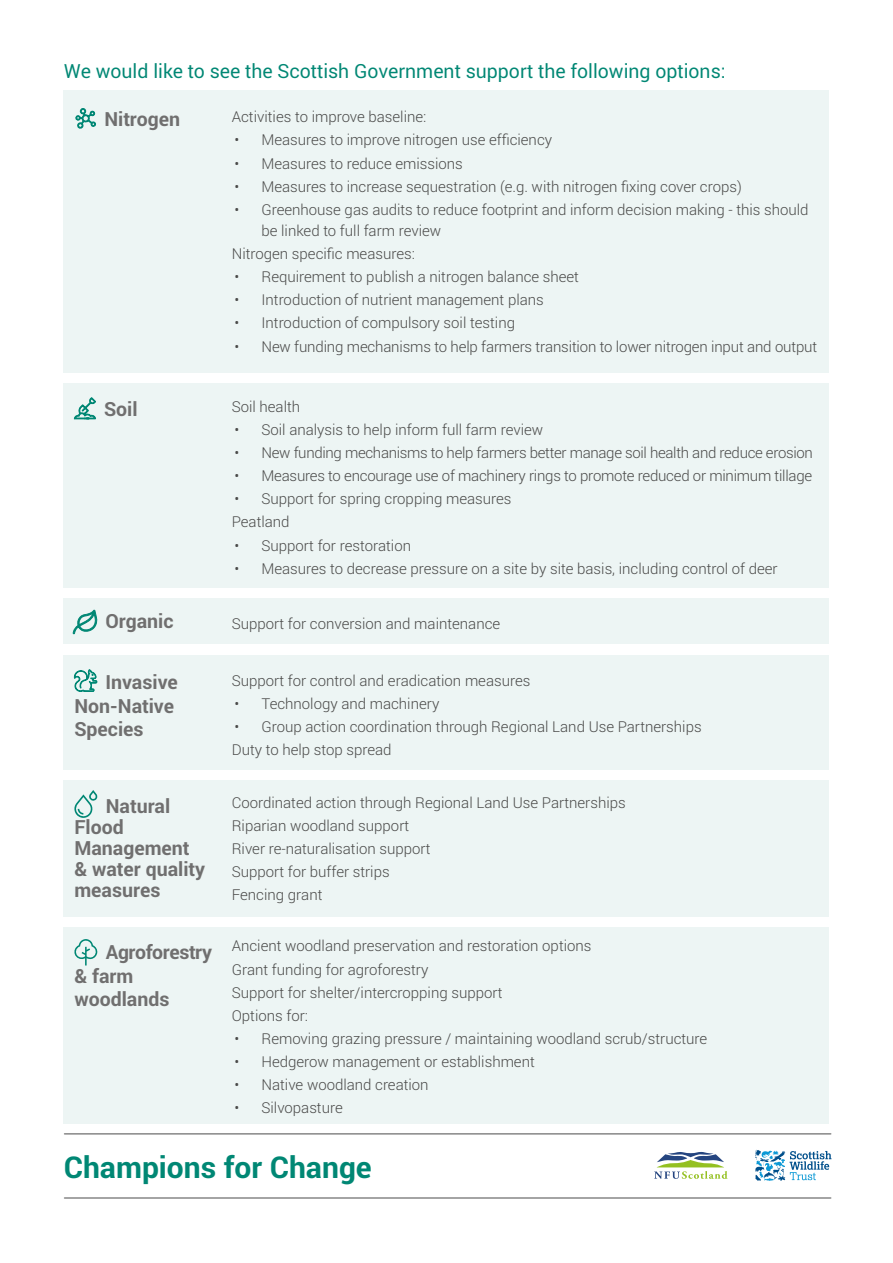
<style>
.page{position:relative;width:893px;height:1263px;background:#fff}
.page>*{position:absolute;margin:0;border:0;box-sizing:border-box;transform-origin:0 0}
.t1{font:700 30px "Roboto";color:#008774}
.t2{font:700 19.5px/23.4px "Roboto";color:#706f6f}
.t3{font:19.5px "Roboto";color:#008774}
.t4{font:300 15px/23.1px "Roboto";color:#4a4a49}
.t5{font:300 15px "Roboto";letter-spacing:-.02em;color:#4a4a49}
</style>
<div class="page">
<div style="left:64px;top:90px;width:765px;height:283px;background:#edf5f4"></div>
<div style="left:64px;top:383px;width:765px;height:205px;background:#edf5f4"></div>
<div style="left:64px;top:655px;width:765px;height:115px;background:#edf5f4"></div>
<div style="left:64px;top:780px;width:765px;height:136px;background:#edf5f4"></div>
<div style="left:64px;top:927px;width:765px;height:197px;background:#edf5f4"></div>
<div style="left:64px;top:598px;width:765px;height:46px;background:#edf5f4"></div>
<hr style="left:65px;top:1197px;width:766px;height:2px;background:#878787">
<hr style="left:65px;top:1133px;width:766px;height:1px;background:#878787">
<svg style="left:75px;top:108px;width:21px;height:21px"></svg>
<svg style="left:73px;top:397px;width:23px;height:23px"></svg>
<svg style="left:654px;top:1152px;width:74px;height:27px"></svg>
<svg style="left:755px;top:1150px;width:76px;height:31px"></svg>
<svg style="left:73px;top:610px;width:24px;height:24px"></svg>
<svg style="left:74px;top:669px;width:24px;height:23px"></svg>
<svg style="left:74px;top:790px;width:24px;height:28px"></svg>
<svg style="left:74px;top:939px;width:24px;height:26px"></svg>
<h2 class="t3" style="left:64px;top:58px;width:663px">We would like to see the Scottish Government support the following options:</h2>
<h2 class="t2" style="left:104px;top:106px;width:77px">Nitrogen</h2>
<h2 class="t2" style="left:104px;top:397px;width:35px">Soil</h2>
<h2 class="t2" style="left:105px;top:609px;width:70px">Organic</h2>
<h2 class="t2" style="left:74px;top:670px;width:105px;text-indent:31px">Invasive<br>Non-Native<br>Species</h2>
<h2 class="t2" style="left:74px;top:795px;width:132px;line-height:21px;text-indent:31px">Natural<br>Flood<br>Management &amp; water quality measures</h2>
<h2 class="t2" style="left:74px;top:940px;width:139px;text-indent:31px">Agroforestry &amp; farm woodlands</h2>
<p class="t4" style="left:232px;top:105px;width:196px">Activities to improve baseline:</p>
<p class="t4" style="left:234px;top:128px;width:319px">• Measures to improve nitrogen use efficiency</p>
<p class="t4" style="left:234px;top:151px;width:230px">• Measures to reduce emissions</p>
<p class="t4" style="left:234px;top:174px;width:509px">• Measures to increase sequestration (e.g. with nitrogen fixing cover crops)</p>
<p class="t4" style="left:261px;top:198px;width:549px;line-height:21px;text-indent:-27px">• Greenhouse gas audits to reduce footprint and inform decision making - this should be linked to full farm review</p>
<p class="t4" style="left:232px;top:242px;width:185px">Nitrogen specific measures:</p>
<p class="t4" style="left:234px;top:265px;width:346px">• Requirement to publish a nitrogen balance sheet</p>
<p class="t4" style="left:234px;top:288px;width:311px">• Introduction of nutrient management plans</p>
<p class="t4" style="left:234px;top:311px;width:282px">• Introduction of compulsory soil testing</p>
<p class="t4" style="left:234px;top:334px;width:584px">• New funding mechanisms to help farmers transition to lower nitrogen input and output</p>
<p class="t4" style="left:232px;top:394px;width:70px">Soil health</p>
<p class="t4" style="left:234px;top:417px;width:310px">• Soil analysis to help inform full farm review</p>
<p class="t5" style="left:234px;top:442px;width:580px">• New funding mechanisms to help farmers better manage soil health and reduce erosion</p>
<p class="t4" style="left:234px;top:464px;width:579px">• Measures to encourage use of machinery rings to promote reduced or minimum tillage</p>
<p class="t4" style="left:232px;top:487px;width:281px">• Support for spring cropping measures<br>Peatland</p>
<p class="t4" style="left:234px;top:533px;width:178px">• Support for restoration</p>
<p class="t4" style="left:234px;top:556px;width:545px">• Measures to decrease pressure on a site by site basis, including control of deer</p>
<p class="t4" style="left:232px;top:612px;width:270px">Support for conversion and maintenance</p>
<p class="t4" style="left:232px;top:668px;width:300px">Support for control and eradication measures</p>
<p class="t4" style="left:234px;top:692px;width:206px">• Technology and machinery</p>
<p class="t4" style="left:232px;top:715px;width:471px">• Group action coordination through Regional Land Use Partnerships<br>Duty to help stop spread</p>
<p class="t4" style="left:232px;top:790px;width:396px">Coordinated action through Regional Land Use Partnerships<br>Riparian woodland support<br>River re-naturalisation support<br>Support for buffer strips<br>Fencing grant</p>
<p class="t4" style="left:232px;top:934px;width:361px">Ancient woodland preservation and restoration options Grant funding for agroforestry<br>Support for shelter/intercropping support<br>Options for:</p>
<p class="t4" style="left:234px;top:1026px;width:474px">• Removing grazing pressure / maintaining woodland scrub/structure</p>
<p class="t4" style="left:234px;top:1050px;width:302px">• Hedgerow management or establishment</p>
<p class="t4" style="left:234px;top:1073px;width:196px">• Native woodland creation</p>
<p class="t4" style="left:234px;top:1096px;width:110px">• Silvopasture</p>
<h1 class="t1" style="left:64px;top:1146px;width:310px">Champions for Change</h1>
</div>
